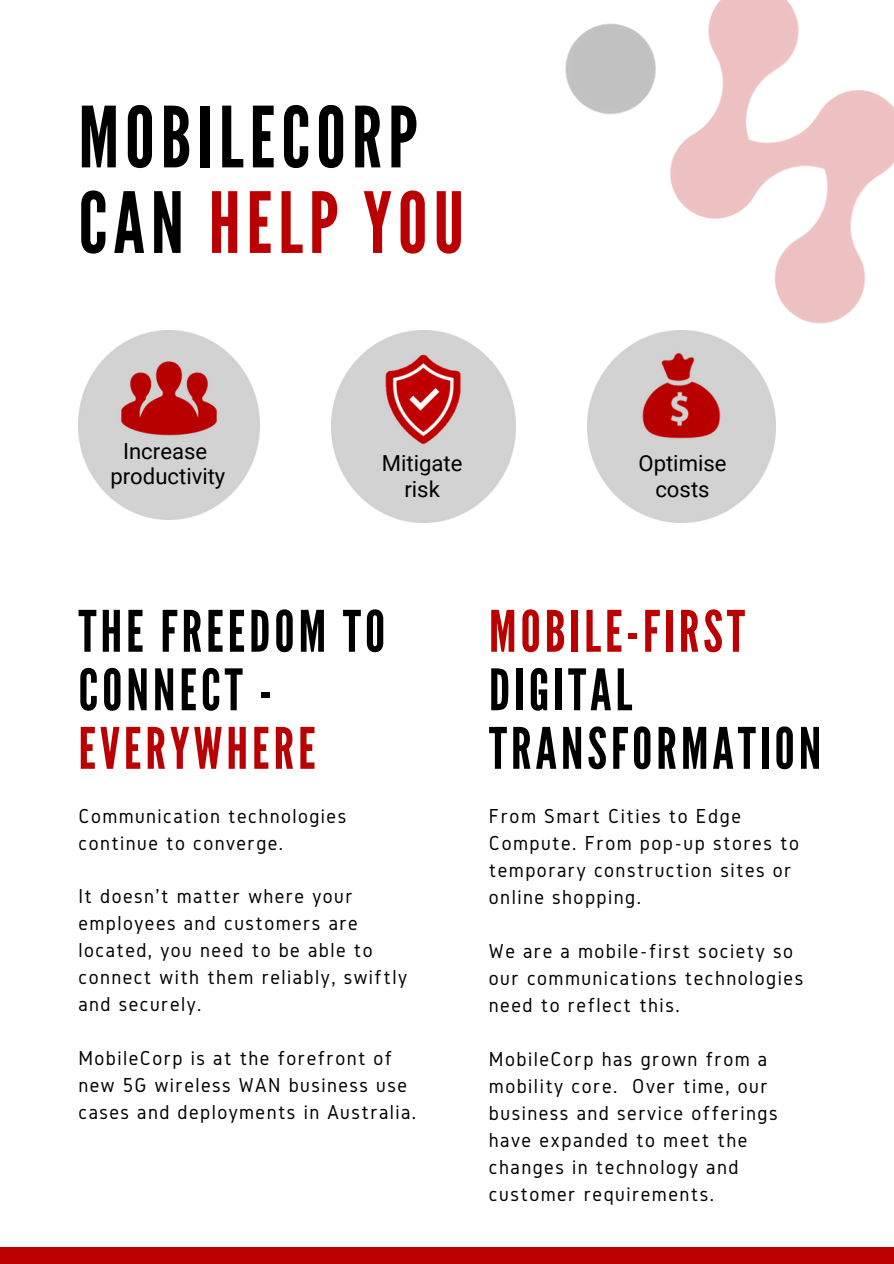
<style>
.page{position:relative;width:894px;height:1264px;background:#fff}
.page>*{position:absolute;margin:0;border:0;box-sizing:border-box;transform-origin:0 0}
.t1{font:84px/85.5px "League Gothic";letter-spacing:.07em;color:#000}
.t2{font:57px/58.5px "League Gothic";letter-spacing:.07em;color:#000}
.t3{font:22.05px "Roboto";color:#000}
.t4{font:21px/27px "Gidole";letter-spacing:.07em;color:#000}
.s1{color:#ba0000}
</style>
<div class="page">
<div style="left:0;top:1247px;width:893px;height:16px;background:#ba0000"></div>
<img style="left:565px;top:0;width:328px;height:331px">
<img style="left:78px;top:331px;width:181px;height:188px">
<img style="left:587px;top:331px;width:188px;height:191px">
<img style="left:331px;top:331px;width:184px;height:191px">
<p class="t1" style="left:78px;top:96px;width:387px">MOBILECORP<br>CAN <span class="s1">HELP YOU</span></p>
<h2 class="t3" style="left:123px;top:438px;width:86px">Increase</h2>
<h2 class="t3" style="left:110px;top:463px;width:116px">productivity</h2>
<p class="t3" style="left:382px;top:451px;width:82px">Mitigate</p>
<p class="t3" style="left:404px;top:476px;width:37px">risk</p>
<p class="t3" style="left:638px;top:451px;width:89px">Optimise</p>
<p class="t3" style="left:655px;top:476px;width:56px">costs</p>
<p class="t2" style="left:78px;top:603px;width:308px">THE FREEDOM TO<br>CONNECT -<br><span class="s1">EVERYWHERE</span></p>
<h1 class="t4" style="left:78px;top:802px;width:269px">Communication technologies continue to converge.</h1>
<p class="t4" style="left:78px;top:882px;width:330px">It doesn't matter where your employees and customers are located, you need to be able to connect with them reliably, swiftly and securely.</p>
<p class="t4" style="left:78px;top:1044px;width:339px">MobileCorp is at the forefront of new 5G wireless WAN business use cases and deployments in Australia.</p>
<p class="t2" style="left:489px;top:603px;width:334px"><span class="s1">MOBILE-FIRST<br></span>DIGITAL<br>TRANSFORMATION</p>
<p class="t4" style="left:489px;top:802px;width:311px">From Smart Cities to Edge<br>Compute. From pop-up stores to temporary construction sites or online shopping.</p>
<p class="t4" style="left:489px;top:937px;width:316px">We are a mobile-first society so our communications technologies need to reflect this.</p>
<p class="t4" style="left:489px;top:1045px;width:290px">MobileCorp has grown from a mobility core. Over time, our business and service offerings have expanded to meet the changes in technology and customer requirements.</p>
</div>
